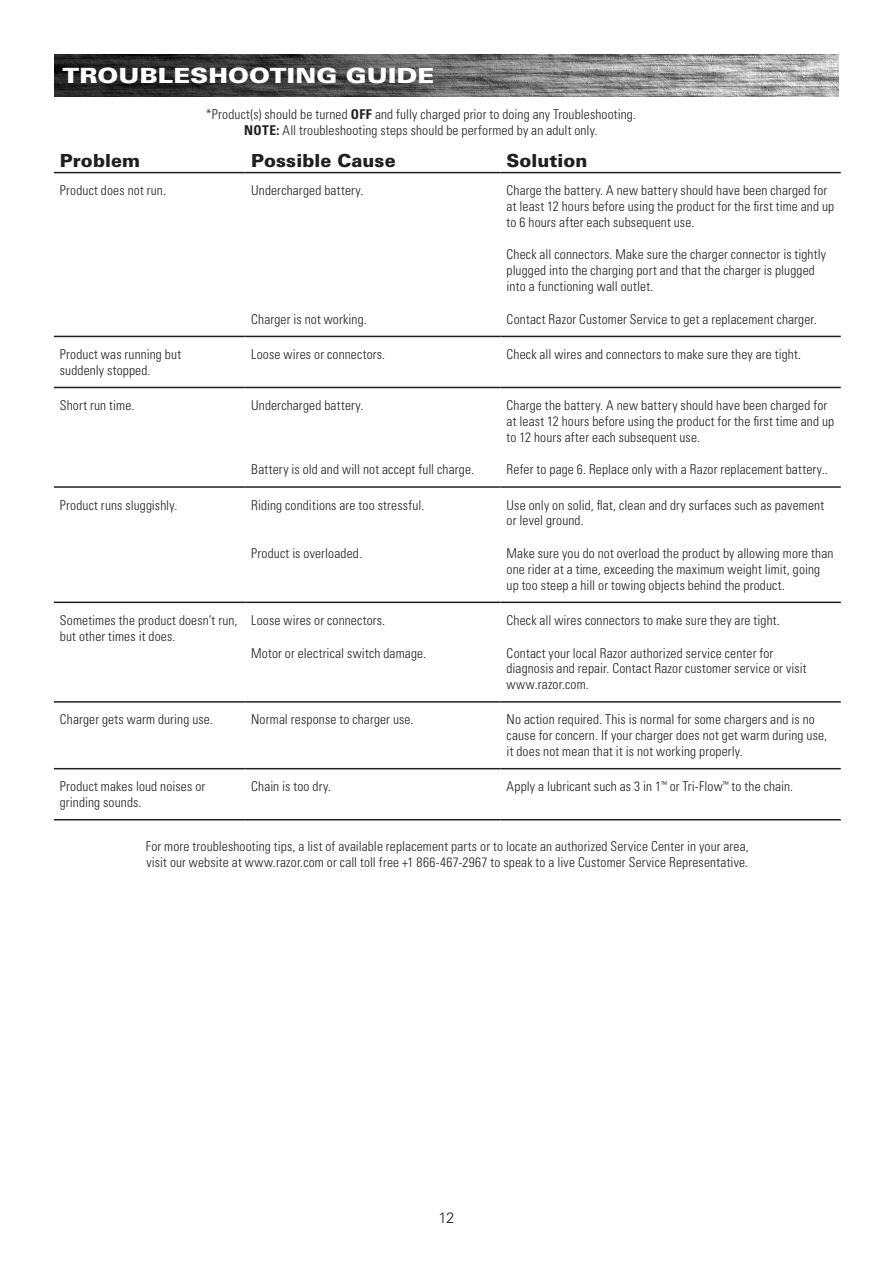
<style>
.page{position:relative;width:893px;height:1263px;background:#fff}
.page>*{position:absolute;margin:0;border:0;box-sizing:border-box;transform-origin:0 0}
.CONTENT_-_MAIN_HEAD{font:900 21px "Univers LT Std";letter-spacing:.005em;color:#fff;scale:1.2 1}
.CONTENT_-_CHECK_BOX{font:900 18px "Univers LT Std";color:#231f20}
.MASTER_PAGE_-_PAGE_N{font:300 15px "Univers LT Std";color:#231f20}
.CONTENT_-_STANDARD{font:300 condensed 13.5px/15.8px "Univers LT Std";letter-spacing:.01em;color:#231f20}
.s1{font-weight:700}
</style>
<div class="page">
<img style="left:54px;top:54px;width:785px;height:43px">
<hr style="left:54px;top:172px;width:191px;height:1px;background:#231f20">
<hr style="left:245px;top:172px;width:256px;height:1px;background:#231f20">
<hr style="left:501px;top:172px;width:340px;height:1px;background:#231f20">
<hr style="left:54px;top:336px;width:191px;height:1px;background:#231f20">
<hr style="left:245px;top:336px;width:256px;height:1px;background:#231f20">
<hr style="left:501px;top:336px;width:340px;height:1px;background:#231f20">
<hr style="left:54px;top:387px;width:191px;height:1px;background:#231f20">
<hr style="left:245px;top:387px;width:256px;height:1px;background:#231f20">
<hr style="left:501px;top:387px;width:340px;height:1px;background:#231f20">
<hr style="left:54px;top:486px;width:191px;height:2px;background:#231f20">
<hr style="left:245px;top:486px;width:256px;height:2px;background:#231f20">
<hr style="left:501px;top:486px;width:340px;height:2px;background:#231f20">
<hr style="left:54px;top:602px;width:191px;height:1px;background:#231f20">
<hr style="left:245px;top:602px;width:256px;height:1px;background:#231f20">
<hr style="left:501px;top:602px;width:340px;height:1px;background:#231f20">
<hr style="left:54px;top:701px;width:191px;height:2px;background:#231f20">
<hr style="left:245px;top:701px;width:256px;height:2px;background:#231f20">
<hr style="left:501px;top:701px;width:340px;height:2px;background:#231f20">
<hr style="left:54px;top:768px;width:191px;height:1px;background:#231f20">
<hr style="left:245px;top:768px;width:256px;height:1px;background:#231f20">
<hr style="left:501px;top:768px;width:340px;height:1px;background:#231f20">
<hr style="left:54px;top:819px;width:191px;height:1px;background:#231f20">
<hr style="left:245px;top:819px;width:256px;height:1px;background:#231f20">
<hr style="left:501px;top:819px;width:340px;height:1px;background:#231f20">
<p class="CONTENT_-_MAIN_HEAD" style="left:63px;top:62px;width:311px">TROUBLESHOOTING GUIDE</p>
<p class="CONTENT_-_STANDARD" style="left:206px;top:106px;width:432px">*Product(s) should be turned <span class="s1">OFF</span> and fully charged prior to doing any Troubleshooting.</p>
<p class="CONTENT_-_STANDARD" style="left:244px;top:122px;width:355px"><span class="s1">NOTE:</span> All troubleshooting steps should be performed by an adult only.</p>
<p class="CONTENT_-_CHECK_BOX" style="left:60px;top:149px;width:82px">Problem</p>
<p class="CONTENT_-_CHECK_BOX" style="left:251px;top:149px;width:146px">Possible Cause</p>
<p class="CONTENT_-_CHECK_BOX" style="left:507px;top:149px;width:82px">Solution</p>
<p class="CONTENT_-_STANDARD" style="left:60px;top:182px;width:108px">Product does not run.</p>
<p class="CONTENT_-_STANDARD" style="left:251px;top:182px;width:114px">Undercharged battery.</p>
<p class="CONTENT_-_STANDARD" style="left:507px;top:182px;width:329px">Charge the battery. A new battery should have been charged for at least 12 hours before using the product for the first time and up to 6 hours after each subsequent use.</p>
<p class="CONTENT_-_STANDARD" style="left:507px;top:247px;width:321px">Check all connectors. Make sure the charger connector is tightly plugged into the charging port and that the charger is plugged into a functioning wall outlet.</p>
<p class="CONTENT_-_STANDARD" style="left:507px;top:311px;width:312px">Contact Razor Customer Service to get a replacement charger.</p>
<p class="CONTENT_-_STANDARD" style="left:251px;top:311px;width:117px">Charger is not working.</p>
<p class="CONTENT_-_STANDARD" style="left:60px;top:346px;width:123px">Product was running but suddenly stopped.</p>
<p class="CONTENT_-_STANDARD" style="left:251px;top:346px;width:136px">Loose wires or connectors.</p>
<p class="CONTENT_-_STANDARD" style="left:507px;top:346px;width:296px">Check all wires and connectors to make sure they are tight.</p>
<p class="CONTENT_-_STANDARD" style="left:60px;top:397px;width:76px">Short run time.</p>
<p class="CONTENT_-_STANDARD" style="left:251px;top:397px;width:114px">Undercharged battery.</p>
<p class="CONTENT_-_STANDARD" style="left:507px;top:397px;width:329px">Charge the battery. A new battery should have been charged for at least 12 hours before using the product for the first time and up to 12 hours after each subsequent use.</p>
<p class="CONTENT_-_STANDARD" style="left:507px;top:462px;width:323px">Refer to page 6. Replace only with a Razor replacement battery..</p>
<p class="CONTENT_-_STANDARD" style="left:251px;top:462px;width:224px">Battery is old and will not accept full charge.</p>
<p class="CONTENT_-_STANDARD" style="left:60px;top:497px;width:119px">Product runs sluggishly.</p>
<p class="CONTENT_-_STANDARD" style="left:251px;top:497px;width:175px">Riding conditions are too stressful.</p>
<p class="CONTENT_-_STANDARD" style="left:251px;top:545px;width:112px">Product is overloaded.</p>
<p class="CONTENT_-_STANDARD" style="left:60px;top:612px;width:179px">Sometimes the product doesn’t run, but other times it does.</p>
<p class="CONTENT_-_STANDARD" style="left:251px;top:612px;width:136px">Loose wires or connectors.</p>
<p class="CONTENT_-_STANDARD" style="left:251px;top:645px;width:176px">Motor or electrical switch damage.</p>
<p class="CONTENT_-_STANDARD" style="left:507px;top:497px;width:319px">Use only on solid, flat, clean and dry surfaces such as pavement or level ground.</p>
<p class="CONTENT_-_STANDARD" style="left:507px;top:545px;width:328px">Make sure you do not overload the product by allowing more than one rider at a time, exceeding the maximum weight limit, going up too steep a hill or towing objects behind the product.</p>
<p class="CONTENT_-_STANDARD" style="left:507px;top:612px;width:275px">Check all wires connectors to make sure they are tight.</p>
<p class="CONTENT_-_STANDARD" style="left:507px;top:645px;width:302px">Contact your local Razor authorized service center for diagnosis and repair. Contact Razor customer service or visit www.razor.com.</p>
<p class="CONTENT_-_STANDARD" style="left:60px;top:712px;width:155px">Charger gets warm during use.</p>
<p class="CONTENT_-_STANDARD" style="left:251px;top:712px;width:164px">Normal response to charger use.</p>
<p class="CONTENT_-_STANDARD" style="left:507px;top:712px;width:322px">No action required. This is normal for some chargers and is no cause for concern. If your charger does not get warm during use, it does not mean that it is not working properly.</p>
<p class="CONTENT_-_STANDARD" style="left:60px;top:779px;width:147px">Product makes loud noises or grinding sounds.</p>
<p class="CONTENT_-_STANDARD" style="left:251px;top:779px;width:81px">Chain is too dry.</p>
<p class="CONTENT_-_STANDARD" style="left:507px;top:779px;width:288px">Apply a lubricant such as 3 in 1<sup>™</sup> or Tri-Flow<sup>™</sup> to the chain.</p>
<p class="CONTENT_-_STANDARD" style="left:146px;top:839px;width:604px">For more troubleshooting tips, a list of available replacement parts or to locate an authorized Service Center in your area, visit our website at www.razor.com or call toll free +1 866-467-2967 to speak to a live Customer Service Representative.</p>
<p class="MASTER_PAGE_-_PAGE_N" style="left:438px;top:1208px;width:17px">12</p>
</div>
